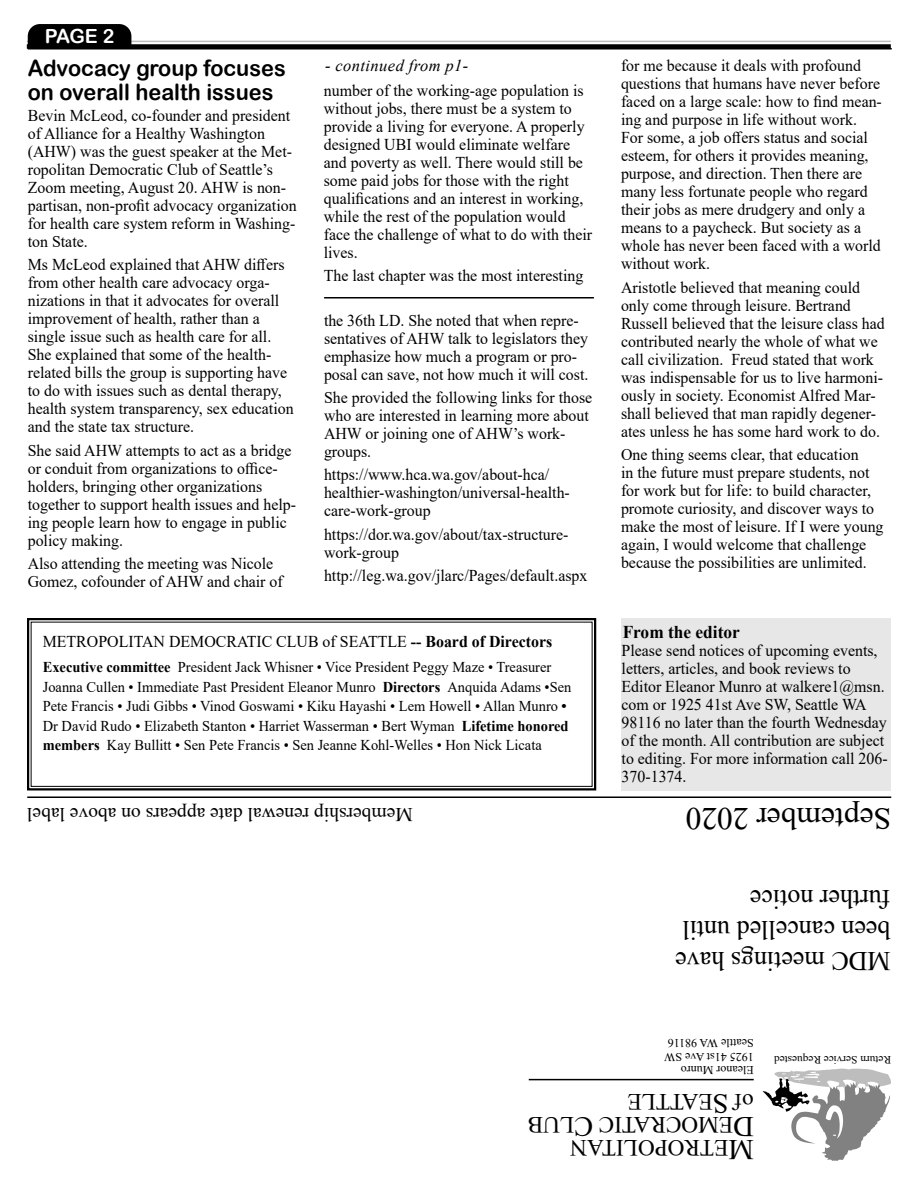
<style>
.page{position:relative;width:918px;height:1188px;background:#fff}
.page>*{position:absolute;margin:0;border:0;box-sizing:border-box;transform-origin:0 0}
.t1{font:31.5px "Times New Roman";color:#000}
.t2{font:28.5px "Times New Roman";color:#000}
.CopyBold{font:27px "Times New Roman";color:#000;scale:.96 1}
.t3{font:23.25px "Times New Roman";color:#000}
.CopyBold-2{font:22.5px "Arial Rounded MT Bold";color:#000;scale:.96 1}
.t4{font:19.5px "Times New Roman";color:#000}
.Header_2{font:19.5px "Arial Rounded MT Bold";color:#fff}
.CopyBold-3{font:700 18px "Times New Roman";color:#000;scale:.96 1}
.CopyBold-4{font:16.5px/18px "Times New Roman";color:#000;scale:.96 1}
.Copy1{font:16.5px/18px "Times New Roman";color:#000;scale:.96 1}
.t5{font:italic 16.5px "Times New Roman";letter-spacing:.025em;color:#000}
.CopyBold-5{font:15px/19.5px "Times New Roman";color:#000;scale:.96 1}
.t6{font:12px "Times New Roman";color:#000}
.t7{font:11.25px "Times New Roman";color:#000}
.s1{font-weight:700}
</style>
<div class="page">
<hr style="left:28px;top:48px;width:864px;height:2px;background:#000">
<hr style="left:27px;top:41px;width:864px;height:1px;background:#bdbdbd">
<svg style="left:28px;top:24px;width:103px;height:20px;background:#070707"></svg>
<div style="left:27px;top:44px;width:864px;height:5px;background:#000"></div>
<hr style="left:27px;top:796px;width:864px;height:2px;background:#000">
<hr style="left:529px;top:1079px;width:225px;height:1px;background:#000">
<svg style="left:763px;top:1069px;width:128px;height:92px"></svg>
<hr style="left:324px;top:297px;width:270px;height:1px;background:#000">
<div style="left:621px;top:618px;width:270px;height:172px;background:#e7e7e7"></div>
<svg style="left:27px;top:618px;width:570px;height:173px"></svg>
<div style="left:31px;top:622px;width:562px;height:165px;border:1px solid #000"></div>
<p class="Header_2" style="left:45px;top:25px;width:71px">PAGE 2</p>
<p class="CopyBold-2" style="left:28px;top:55px;width:270px">Advocacy group focuses</p>
<p class="CopyBold-2" style="left:28px;top:78px;width:257px">on overall health issues</p>
<p class="Copy1" style="left:28px;top:106px;width:282px">Bevin McLeod, co-founder and president of Alliance for a Healthy Washington (AHW) was the guest speaker at the Met&shy;ropolitan Democratic Club of Seattle’s Zoom meeting, August 20. AHW is non&shy;partisan, non-profit advocacy organization for health care system reform in Washing&shy;ton State.</p>
<p class="Copy1" style="left:28px;top:255px;width:279px">Ms McLeod explained that AHW differs from other health care advocacy orga&shy;nizations in that it advocates for overall improvement of health, rather than a single issue such as health care for all.<br>She explained that some of the health&shy;related bills the group is supporting have to do with issues such as dental therapy, health system transparency, sex education and the state tax structure.</p>
<p class="Copy1" style="left:28px;top:441px;width:281px">She said AHW attempts to act as a bridge or conduit from organizations to office&shy;holders, bringing other organizations together to support health issues and help&shy;ing people learn how to engage in public policy making.</p>
<p class="Copy1" style="left:28px;top:554px;width:267px">Also attending the meeting was Nicole<br>Gomez, cofounder of AHW and chair of</p>
<p class="t5" style="left:325px;top:55px;width:145px">- continued from p1-</p>
<p class="CopyBold-4" style="left:324px;top:81px;width:281px">number of the working-age population is without jobs, there must be a system to provide a living for everyone. A properly designed UBI would eliminate welfare and poverty as well. There would still be some paid jobs for those with the right qualifications and an interest in working, while the rest of the population would face the challenge of what to do with their lives.</p>
<p class="CopyBold-4" style="left:324px;top:266px;width:272px">The last chapter was the most interesting</p>
<p class="Copy1" style="left:324px;top:311px;width:277px">the 36th LD. She noted that when repre&shy;sentatives of AHW talk to legislators they emphasize how much a program or pro&shy;posal can save, not how much it will cost.</p>
<p class="Copy1" style="left:324px;top:388px;width:281px">She provided the following links for those who are interested in learning more about<br>AHW or joining one of AHW’s work&shy;groups.</p>
<p class="Copy1" style="left:324px;top:465px;width:258px">https://www.hca.wa.gov/about-hca/ healthier-washington/universal-health&shy;care-work-group</p>
<p class="Copy1" style="left:324px;top:525px;width:256px">https://dor.wa.gov/about/tax-structure&shy;work-group</p>
<p class="Copy1" style="left:324px;top:566px;width:276px">http://leg.wa.gov/jlarc/Pages/default.aspx</p>
<p class="CopyBold-4" style="left:43px;top:632px;width:532px">METROPOLITAN DEMOCRATIC CLUB of SEATTLE <span class="s1">-- Board of Directors</span></p>
<p class="CopyBold-5" style="left:43px;top:657px;width:552px"><span class="s1">Executive committee</span> President Jack Whisner • Vice President Peggy Maze • Treasurer Joanna Cullen • Immediate Past President Eleanor Munro <span class="s1">Directors</span> Anquida Adams •Sen Pete Francis • Judi Gibbs • Vinod Goswami • Kiku Hayashi • Lem Howell • Allan Munro <span class="s1">• </span>Dr David Rudo • Elizabeth Stanton • Harriet Wasserman • Bert Wyman <span class="s1">Lifetime honored members</span> Kay Bullitt • Sen Pete Francis • Sen Jeanne Kohl-Welles • Hon Nick Licata</p>
<p class="CopyBold-4" style="left:621px;top:56px;width:273px">for me because it deals with profound questions that humans have never before faced on a large scale: how to find mean&shy;ing and purpose in life without work.<br>For some, a job offers status and social esteem, for others it provides meaning, purpose, and direction. Then there are many less fortunate people who regard their jobs as mere drudgery and only a means to a paycheck. But society as a whole has never been faced with a world without work.</p>
<p class="CopyBold-4" style="left:621px;top:278px;width:276px">Aristotle believed that meaning could only come through leisure. Bertrand Russell believed that the leisure class had contributed nearly the whole of what we call civilization. Freud stated that work was indispensable for us to live harmoni&shy;ously in society. Economist Alfred Mar&shy;shall believed that man rapidly degener&shy;ates unless he has some hard work to do.</p>
<p class="CopyBold-4" style="left:621px;top:445px;width:275px">One thing seems clear, that education<br>in the future must prepare students, not for work but for life: to build character, promote curiosity, and discover ways to make the most of leisure. If I were young again, I would welcome that challenge because the possibilities are unlimited.</p>
<p class="CopyBold-3" style="left:623px;top:619px;width:124px">From the editor</p>
<p class="CopyBold-4" style="left:622px;top:641px;width:279px">Please send notices of upcoming events, letters, articles, and book reviews to Editor Eleanor Munro at walkere1@msn. com or 1925 41st Ave SW, Seattle WA 98116 no later than the fourth Wednesday of the month. All contribution are subject to editing. For more information call 206- 370-1374.</p>
<p class="t4" style="left:413px;top:828px;width:387px;rotate:-180deg">Membership renewal date appears on above label</p>
<p class="t1" style="left:891px;top:840px;width:207px;rotate:-180deg">September 2020</p>
<p class="CopyBold" style="left:891px;top:918px;width:148px;rotate:-180deg">further notice</p>
<p class="CopyBold" style="left:891px;top:949px;width:218px;rotate:-180deg">been cancelled until</p>
<p class="CopyBold" style="left:891px;top:980px;width:226px;rotate:-180deg">MDC meetings have</p>
<p class="t6" style="left:754px;top:1052px;width:87px;rotate:-180deg">Seattle WA 98116</p>
<p class="t6" style="left:754px;top:1065px;width:91px;rotate:-180deg">1925 41st Ave SW</p>
<p class="t6" style="left:754px;top:1079px;width:74px;rotate:-180deg">Eleanor Munro</p>
<p class="t3" style="left:713px;top:1118px;width:87px;rotate:-180deg">EATTLE</p>
<p class="t2" style="left:729px;top:1124px;width:17px;rotate:-180deg">S</p>
<p class="t3" style="left:754px;top:1118px;width:21px;rotate:-180deg">of</p>
<p class="t3" style="left:574px;top:1141px;width:48px;rotate:-180deg">LUB</p>
<p class="t2" style="left:593px;top:1146px;width:21px;rotate:-180deg">C</p>
<p class="t3" style="left:733px;top:1141px;width:136px;rotate:-180deg">EMOCRATIC</p>
<p class="t2" style="left:754px;top:1146px;width:22px;rotate:-180deg">D</p>
<p class="t3" style="left:728px;top:1164px;width:160px;rotate:-180deg">ETROPOLITAN</p>
<p class="t2" style="left:754px;top:1170px;width:27px;rotate:-180deg">M</p>
<p class="t7" style="left:891px;top:1068px;width:118px;rotate:-180deg">Return Service Requested</p>
</div>
